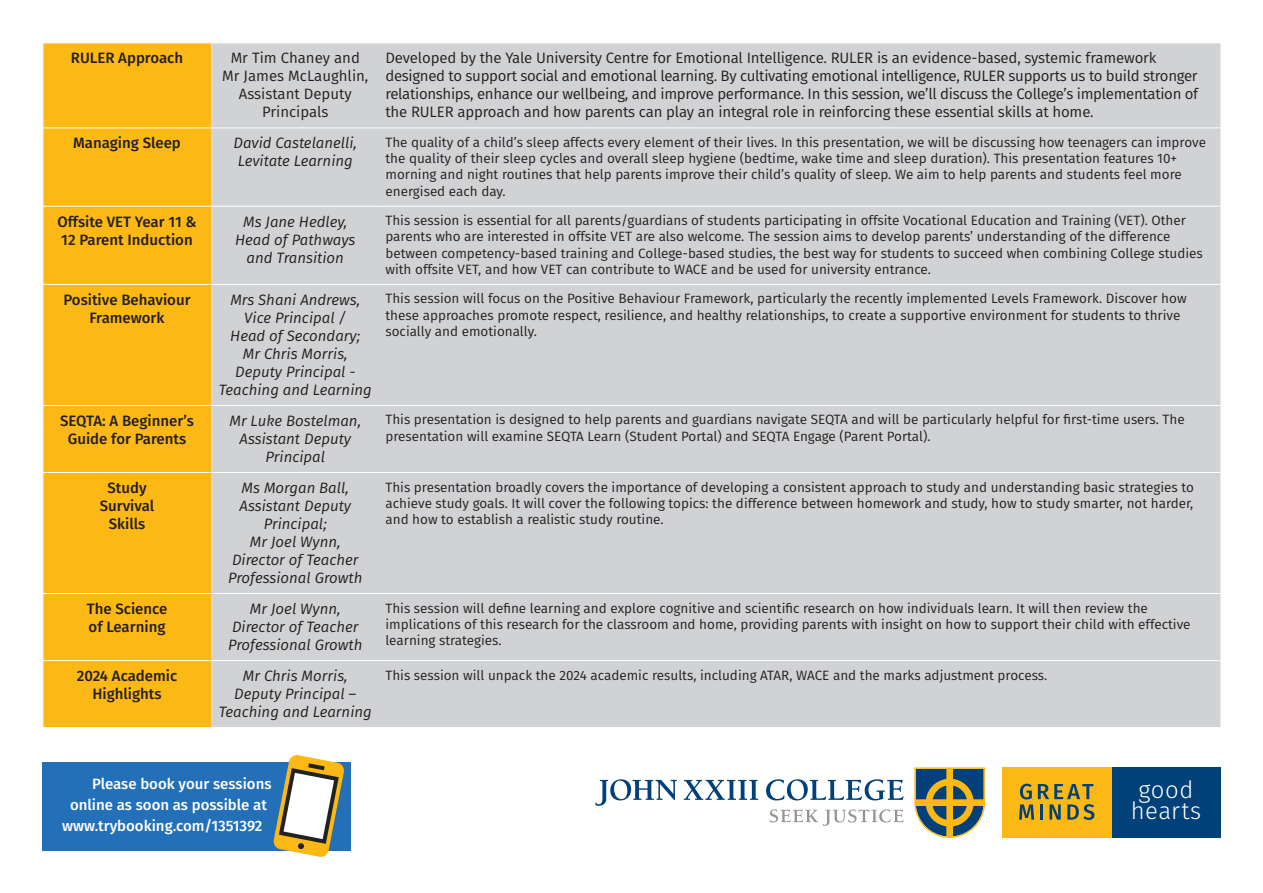
<style>
.page{position:relative;width:1263px;height:893px;background:#fff}
.page>*{position:absolute;margin:0;border:0;box-sizing:border-box;transform-origin:0 0}
.t1{font:300 23.85px/21.3px "Fira Sans";letter-spacing:.025em;color:#fff;text-align:center}
.t2{font:15px/18px "Fira Sans";letter-spacing:-.02em;color:#231f20}
.t3{font:italic 15px/18px "Fira Sans";color:#231f20;text-align:center}
.t4{font:500 15px/18px "Fira Sans";color:#231f20;text-align:center}
.t5{font:500 15px "Fira Sans";color:#fff}
.t6{font:15px/18px "Fira Sans";color:#231f20;text-align:center}
.t7{font:13.5px/16.2px "Fira Sans";color:#231f20}
</style>
<div class="page">
<div style="left:43px;top:762px;width:308px;height:88px;background:#2370b9"></div>
<div style="left:44px;top:44px;width:167px;height:683px;background:#fcb814"></div>
<div style="left:211px;top:44px;width:1009px;height:683px;background:#d1d2d4"></div>
<hr style="left:43px;top:128px;width:168px;height:1px;background:#fff">
<hr style="left:211px;top:128px;width:168px;height:1px;background:#fff">
<hr style="left:379px;top:128px;width:841px;height:1px;background:#fff">
<hr style="left:43px;top:206px;width:168px;height:1px;background:#fff">
<hr style="left:211px;top:206px;width:168px;height:1px;background:#fff">
<hr style="left:379px;top:206px;width:841px;height:1px;background:#fff">
<hr style="left:43px;top:284px;width:168px;height:1px;background:#fff">
<hr style="left:211px;top:284px;width:168px;height:1px;background:#fff">
<hr style="left:379px;top:284px;width:841px;height:1px;background:#fff">
<hr style="left:43px;top:405px;width:168px;height:1px;background:#fff">
<hr style="left:211px;top:405px;width:168px;height:1px;background:#fff">
<hr style="left:379px;top:405px;width:841px;height:1px;background:#fff">
<hr style="left:43px;top:472px;width:168px;height:1px;background:#fff">
<hr style="left:211px;top:472px;width:168px;height:1px;background:#fff">
<hr style="left:379px;top:472px;width:841px;height:1px;background:#fff">
<hr style="left:43px;top:593px;width:168px;height:1px;background:#fff">
<hr style="left:211px;top:593px;width:168px;height:1px;background:#fff">
<hr style="left:379px;top:593px;width:841px;height:1px;background:#fff">
<hr style="left:43px;top:660px;width:168px;height:1px;background:#fff">
<hr style="left:211px;top:660px;width:168px;height:1px;background:#fff">
<hr style="left:379px;top:660px;width:841px;height:1px;background:#fff">
<div style="left:1111px;top:767px;width:109px;height:71px;background:#014078"></div>
<div style="left:1002px;top:767px;width:109px;height:71px;background:#fcb814"></div>
<svg style="left:1019px;top:784px;width:75px;height:36px"></svg>
<svg style="left:914px;top:767px;width:71px;height:71px;background:#7e8463"></svg>
<svg style="left:595px;top:779px;width:82px;height:27px"></svg>
<svg style="left:684px;top:780px;width:74px;height:20px"></svg>
<svg style="left:766px;top:779px;width:137px;height:21px"></svg>
<svg style="left:770px;top:809px;width:133px;height:17px"></svg>
<svg style="left:273px;top:755px;width:72px;height:102px"></svg>
<p class="t4" style="left:71px;top:48px;width:114px">RULER Approach</p>
<p class="t6" style="left:222px;top:49px;width:148px">Mr Tim Chaney and<br>Mr James McLaughlin,<br>Assistant Deputy<br>Principals</p>
<p class="t2" style="left:385px;top:49px;width:814px">Developed by the Yale University Centre for Emotional Intelligence. RULER is an evidence-based, systemic framework designed to support social and emotional learning. By cultivating emotional intelligence, RULER supports us to build stronger relationships, enhance our wellbeing, and improve performance. In this session, we’ll discuss the College’s implementation of the RULER approach and how parents can play an integral role in reinforcing these essential skills at home.</p>
<p class="t4" style="left:73px;top:133px;width:109px">Managing Sleep</p>
<p class="t3" style="left:233px;top:134px;width:125px;text-align:left">David Castelanelli,<br>Levitate Learning</p>
<p class="t7" style="left:385px;top:134px;width:822px">The quality of a child’s sleep affects every element of their lives. In this presentation, we will be discussing how teenagers can improve the quality of their sleep cycles and overall sleep hygiene (bedtime, wake time and sleep duration). This presentation features 10+ morning and night routines that help parents improve their child’s quality of sleep. We aim to help parents and students feel more energised each day.</p>
<p class="t4" style="left:57px;top:212px;width:141px;text-align:left">Offsite VET Year 11 &amp;<br>12 Parent Induction</p>
<p class="t3" style="left:235px;top:212px;width:122px">Ms Jane Hedley,<br>Head of Pathways and Transition</p>
<p class="t7" style="left:385px;top:212px;width:819px">This session is essential for all parents/guardians of students participating in offsite Vocational Education and Training (VET). Other parents who are interested in offsite VET are also welcome. The session aims to develop parents’ understanding of the difference between competency-based training and College-based studies, the best way for students to succeed when combining College studies with offsite VET, and how VET can contribute to WACE and be used for university entrance.</p>
<p class="t4" style="left:63px;top:290px;width:129px">Positive Behaviour<br>Framework</p>
<p class="t3" style="left:219px;top:290px;width:155px">Mrs Shani Andrews,<br>Vice Principal /<br>Head of Secondary;<br>Mr Chris Morris,<br>Deputy Principal -<br>Teaching and Learning</p>
<p class="t7" style="left:385px;top:290px;width:803px">This session will focus on the Positive Behaviour Framework, particularly the recently implemented Levels Framework. Discover how these approaches promote respect, resilience, and healthy relationships, to create a supportive environment for students to thrive socially and emotionally.</p>
<p class="t4" style="left:60px;top:411px;width:135px">SEQTA: A Beginner’s<br>Guide for Parents</p>
<p class="t3" style="left:229px;top:411px;width:133px">Mr Luke Bostelman,<br>Assistant Deputy<br>Principal</p>
<p class="t7" style="left:385px;top:411px;width:801px">This presentation is designed to help parents and guardians navigate SEQTA and will be particularly helpful for first-time users. The presentation will examine SEQTA Learn (Student Portal) and SEQTA Engage (Parent Portal).</p>
<p class="t4" style="left:100px;top:478px;width:56px">Study<br>Survival<br>Skills</p>
<p class="t3" style="left:228px;top:478px;width:136px">Ms Morgan Ball,<br>Assistant Deputy<br>Principal;<br>Mr Joel Wynn,<br>Director of Teacher<br>Professional Growth</p>
<p class="t7" style="left:385px;top:478px;width:810px;text-align:justify">This presentation broadly covers the importance of developing a consistent approach to study and understanding basic strategies to achieve study goals. It will cover the following topics: the difference between homework and study, how to study smarter, not harder, and how to establish a realistic study routine.</p>
<p class="t4" style="left:87px;top:599px;width:82px;text-align:left">The Science of Learning</p>
<p class="t3" style="left:228px;top:599px;width:136px">Mr Joel Wynn,<br>Director of Teacher<br>Professional Growth</p>
<p class="t7" style="left:385px;top:599px;width:806px">This session will define learning and explore cognitive and scientific research on how individuals learn. It will then review the implications of this research for the classroom and home, providing parents with insight on how to support their child with effective learning strategies.</p>
<p class="t4" style="left:77px;top:666px;width:102px">2024 Academic<br>Highlights</p>
<p class="t3" style="left:219px;top:666px;width:155px">Mr Chris Morris,<br>Deputy Principal –<br>Teaching and Learning</p>
<p class="t7" style="left:385px;top:666px;width:663px">This session will unpack the 2024 academic results, including ATAR, WACE and the marks adjustment process.</p>
<p class="t5" style="left:92px;top:771px;width:181px">Please book your sessions</p>
<p class="t5" style="left:70px;top:792px;width:199px">online as soon as possible at</p>
<p class="t5" style="left:62px;top:813px;width:202px">www.trybooking.com/1351392</p>
<p class="t1" style="left:1131px;top:779px;width:72px">good hearts</p>
</div>
